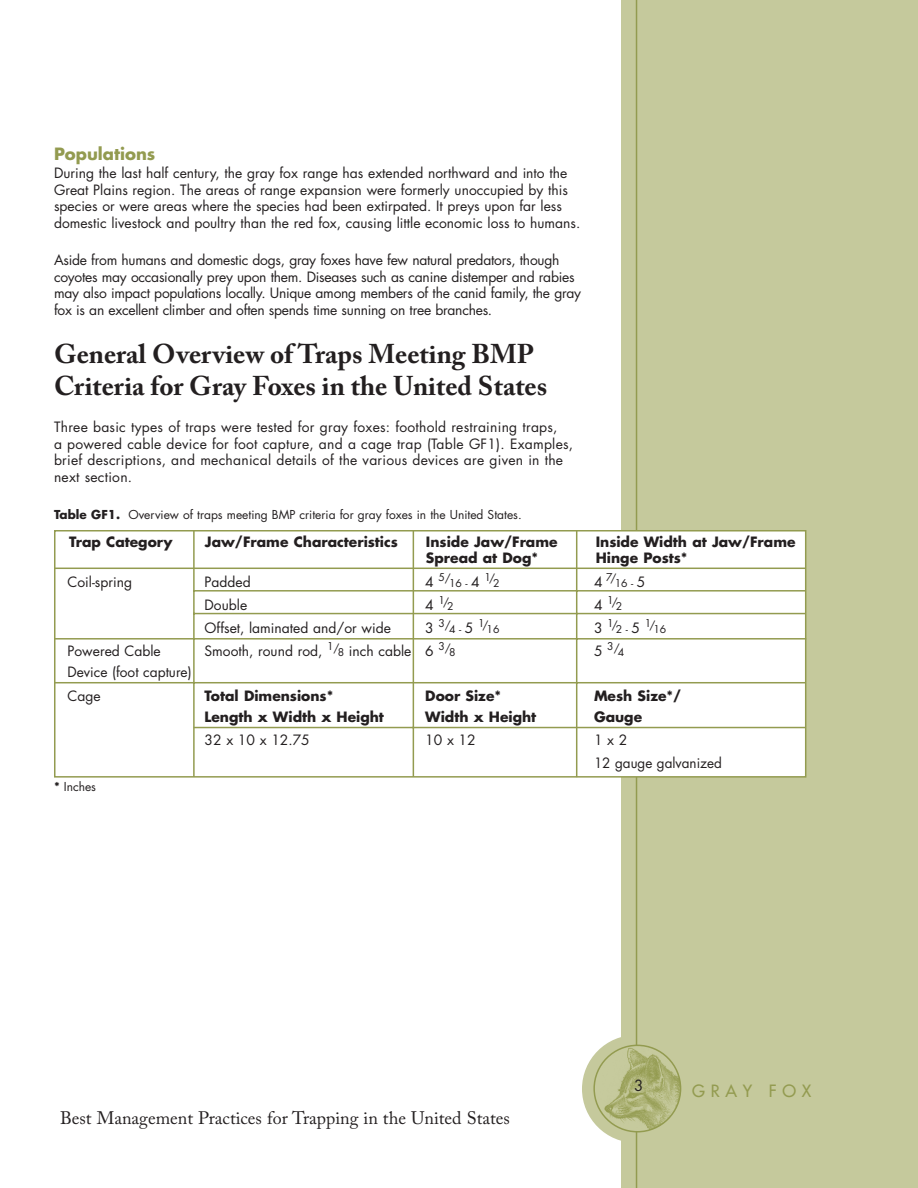
<style>
.page{position:relative;width:918px;height:1188px;background:#fff}
.page>*{position:absolute;margin:0;border:0;box-sizing:border-box;transform-origin:0 0}
.t1{font:700 27px/32.4px "Adobe Caslon Pro";color:#231f20}
.t2{font:18px "Adobe Caslon Pro";color:#231f20}
.t3{font:700 16.5px "Futura Std";color:#939b50}
.t4{font:500 16.5px "Futura Std";letter-spacing:.345em;color:#939b50}
.t5{font:15px "Futura Std";color:#231f20}
.t6{font:13.8px/16.5px "Futura Std";color:#231f20}
.t7{font:13.8px/16.5px "Futura Std";letter-spacing:-.02em;color:#231f20}
.t8{font:13.8px/16.5px "Futura Std";letter-spacing:.02em;color:#231f20}
.t9{font:700 13.8px "Futura Std";color:#231f20}
.t10{font:12px "Futura Std";color:#231f20}
.t11{font:10.5px "Futura Std";color:#231f20}
.s1{font-weight:700}
.s2{font-size:13.8px}
.s3{font-size:10.5px}
</style>
<div class="page">
<div style="left:582px;top:1035px;width:108px;height:108px;background:#c5c99c;border-radius:50%"></div>
<div style="left:621px;top:0;width:297px;height:1188px;background:#c5c99c"></div>
<hr style="left:636px;top:0;width:1px;height:1188px;background:#939b50">
<div style="left:55px;top:531px;width:751px;height:246px;background:#fff"></div>
<div style="left:54px;top:530px;width:752px;height:248px;border:2px solid #939b50"></div>
<svg style="left:593px;top:1045px;width:88px;height:88px"></svg>
<hr style="left:54px;top:568px;width:752px;height:1px;background:#939b50">
<hr style="left:193px;top:531px;width:2px;height:246px;background:#939b50">
<hr style="left:576px;top:531px;width:1px;height:246px;background:#939b50">
<hr style="left:194px;top:590px;width:611px;height:2px;background:#939b50">
<hr style="left:194px;top:613px;width:612px;height:1px;background:#939b50">
<hr style="left:54px;top:638px;width:752px;height:2px;background:#939b50">
<hr style="left:54px;top:682px;width:752px;height:1px;background:#939b50">
<hr style="left:413px;top:530px;width:1px;height:247px;background:#939b50">
<hr style="left:194px;top:727px;width:612px;height:1px;background:#939b50">
<p class="t3" style="left:54px;top:146px;width:103px">Populations</p>
<p class="t6" style="left:54px;top:166px;width:528px">During the last half century, the gray fox range has extended northward and into the Great Plains region. The areas of range expansion were formerly unoccupied by this species or were areas where the species had been extirpated. It preys upon far less domestic livestock and poultry than the red fox, causing little economic loss to humans.</p>
<p class="t7" style="left:54px;top:253px;width:529px">Aside from humans and domestic dogs, gray foxes have few natural predators, though coyotes may occasionally prey upon them. Diseases such as canine distemper and rabies may also impact populations locally. Unique among members of the canid family, the gray fox is an excellent climber and often spends time sunning on tree branches.</p>
<h1 class="t1" style="left:54px;top:340px;width:495px">General Overview of Traps Meeting BMP<br>Criteria for Gray Foxes in the United States</h1>
<p class="t8" style="left:54px;top:420px;width:521px">Three basic types of traps were tested for gray foxes: foothold restraining traps,<br>a powered cable device for foot capture, and a cage trap (Table GF1). Examples, brief descriptions, and mechanical details of the various devices are given in the next section.</p>
<p class="t10" style="left:54px;top:509px;width:469px"><span class="s1">Table GF1.</span> Overview of traps meeting BMP criteria for gray foxes in the United States.</p>
<p class="t9" style="left:69px;top:535px;width:105px">Trap Category</p>
<p class="t9" style="left:205px;top:535px;width:195px">Jaw/Frame Characteristics</p>
<p class="t9" style="left:426px;top:535px;width:133px">Inside Jaw/Frame</p>
<p class="t9" style="left:596px;top:535px;width:201px">Inside Width at Jaw/Frame</p>
<p class="t9" style="left:426px;top:552px;width:114px">Spread at Dog*</p>
<p class="t9" style="left:596px;top:552px;width:93px">Hinge Posts*</p>
<p class="t6" style="left:68px;top:575px;width:66px">Coil-spring</p>
<p class="t6" style="left:205px;top:575px;width:48px">Padded</p>
<p class="t11" style="left:425px;top:576px;width:76px"><span class="s2">4</span> 5/1 6 - <span class="s2">4</span> 1/2</p>
<p class="t11" style="left:594px;top:578px;width:53px"><span class="s2">4</span> 7/16 - <span class="s2">5</span></p>
<p class="t6" style="left:205px;top:598px;width:44px">Double</p>
<p class="t11" style="left:425px;top:597px;width:30px"><span class="s2">4</span> 1/2</p>
<p class="t11" style="left:594px;top:597px;width:30px"><span class="s2">4</span> 1/2</p>
<p class="t6" style="left:205px;top:621px;width:188px">Offset, laminated and/or wide</p>
<p class="t11" style="left:425px;top:622px;width:76px"><span class="s2">3</span> 3 /4 - <span class="s2">5</span> 1/1 6</p>
<p class="t11" style="left:594px;top:622px;width:74px"><span class="s2">3</span> 1/2 - <span class="s2">5</span> 1/1 6</p>
<p class="t6" style="left:68px;top:644px;width:95px">Powered Cable</p>
<p class="t6" style="left:205px;top:644px;width:252px">Smooth, round rod, <sup>1/</sup><span class="s3">8</span> inch cable 6 <sup>3/</sup><span class="s3">8</span></p>
<p class="t11" style="left:594px;top:643px;width:32px"><span class="s2">5</span> 3/4</p>
<p class="t6" style="left:68px;top:662px;width:126px;line-height:23.1px">Device (foot capture)<br>Cage</p>
<p class="t9" style="left:205px;top:689px;width:130px">Total Dimensions*</p>
<p class="t9" style="left:425px;top:689px;width:77px">Door Size*</p>
<p class="t9" style="left:594px;top:689px;width:89px">Mesh Size*/</p>
<p class="t9" style="left:205px;top:710px;width:181px">Length x Width x Height</p>
<p class="t9" style="left:425px;top:710px;width:113px">Width x Height</p>
<p class="t9" style="left:594px;top:710px;width:50px">Gauge</p>
<p class="t6" style="left:205px;top:732px;width:107px">32 x 10 x 12.75</p>
<p class="t6" style="left:425px;top:732px;width:52px">10 x 12</p>
<p class="t6" style="left:594px;top:729px;width:129px;line-height:23.1px">1 x 2<br>12 gauge galvanized</p>
<p class="t10" style="left:54px;top:781px;width:44px"><span class="s1">*</span> Inches</p>
<h2 class="t2" style="left:60px;top:1111px;width:452px">Best Management Practices for Trapping in the United States</h2>
<p class="t5" style="left:634px;top:1078px;width:11px">3</p>
<p class="t5" style="left:630px;top:1082px;width:11px">3</p>
<p class="t4" style="left:692px;top:1083px;width:121px">GRAY FOX</p>
</div>
